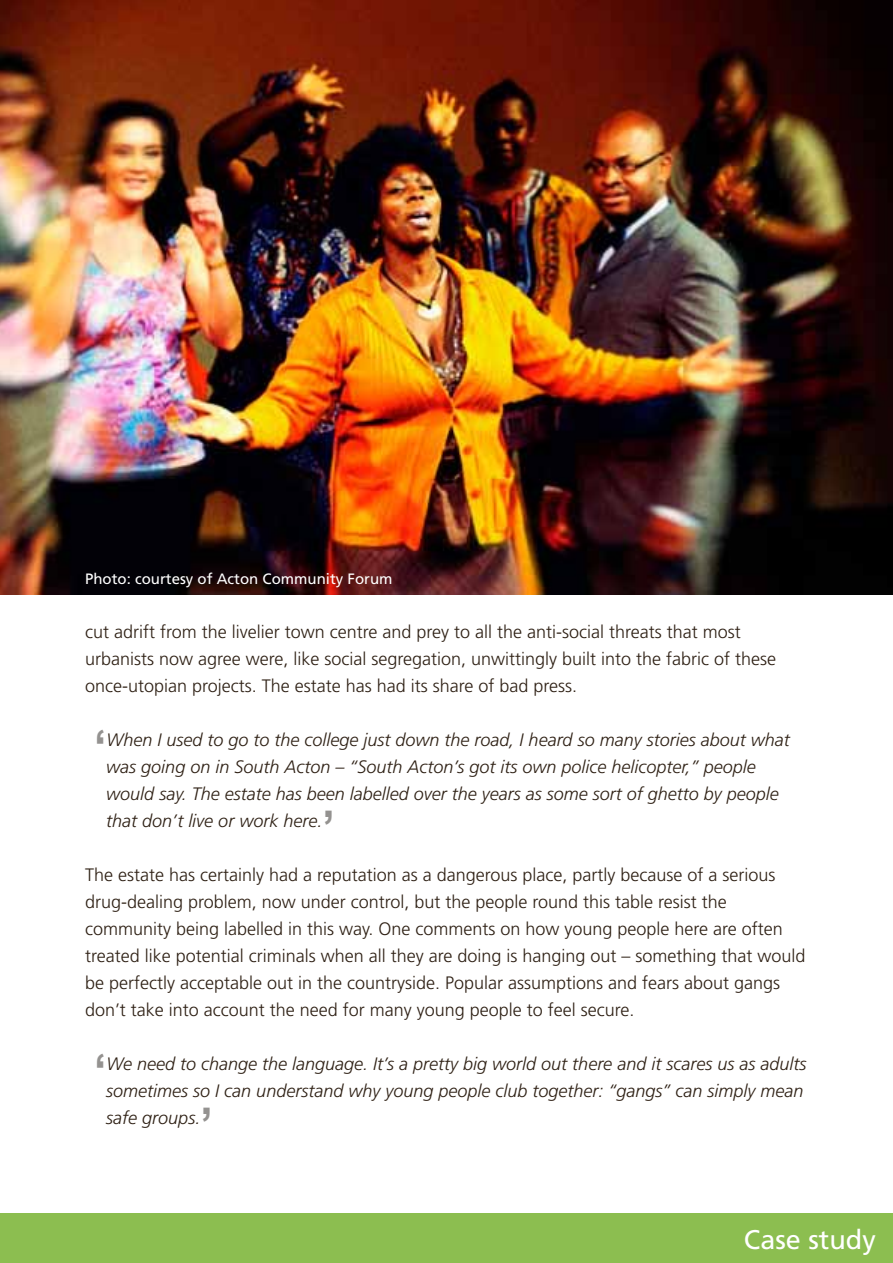
<style>
.page{position:relative;width:893px;height:1263px;background:#fff}
.page>*{position:absolute;margin:0;border:0;box-sizing:border-box;transform-origin:0 0}
.t1{font:700 45px "Arial";color:#949290}
.t2{font:27px "Frutiger LT Std";color:#fff}
.t3{font:300 18px/27px "Frutiger LT Std";color:#2e2014}
.t4{font:italic 300 18px/27px "Frutiger LT Std";color:#2e2014}
.t5{font:15px "Frutiger LT Std";color:#fff}
</style>
<div class="page">
<img style="left:0;top:0;width:893px;height:594px">
<div style="left:0;top:1213px;width:893px;height:50px;background:#8cbe50"></div>
<p class="t5" style="left:85px;top:569px;width:309px">Photo: courtesy of Acton Community Forum</p>
<p class="t3" style="left:85px;top:618px;width:693px">cut adrift from the livelier town centre and prey to all the anti-social threats that most urbanists now agree were, like social segregation, unwittingly built into the fabric of these once-utopian projects. The estate has had its share of bad press.</p>
<h1 class="t1" style="left:94px;top:716px;width:14px">‘</h1>
<p class="t4" style="left:106px;top:726px;width:685px">When I used to go to the college just down the road, I heard so many stories about what was going on in South Acton – “South Acton’s got its own police helicopter,” people would say. The estate has been labelled over the years as some sort of ghetto by people that don’t live or work here.</p>
<h1 class="t1" style="left:322px;top:797px;width:14px">’</h1>
<p class="t3" style="left:85px;top:861px;width:722px">The estate has certainly had a reputation as a dangerous place, partly because of a serious drug-dealing problem, now under control, but the people round this table resist the community being labelled in this way. One comments on how young people here are often treated like potential criminals when all they are doing is hanging out – something that would be perfectly acceptable out in the countryside. Popular assumptions and fears about gangs don’t take into account the need for many young people to feel secure.</p>
<h1 class="t1" style="left:94px;top:1040px;width:14px">‘</h1>
<p class="t4" style="left:106px;top:1050px;width:702px">We need to change the language. It’s a pretty big world out there and it scares us as adults sometimes so I can understand why young people club together: “gangs” can simply mean safe groups.</p>
<h1 class="t1" style="left:200px;top:1094px;width:14px">’</h1>
<h2 class="t2" style="left:744px;top:1223px;width:134px">Case study</h2>
</div>
